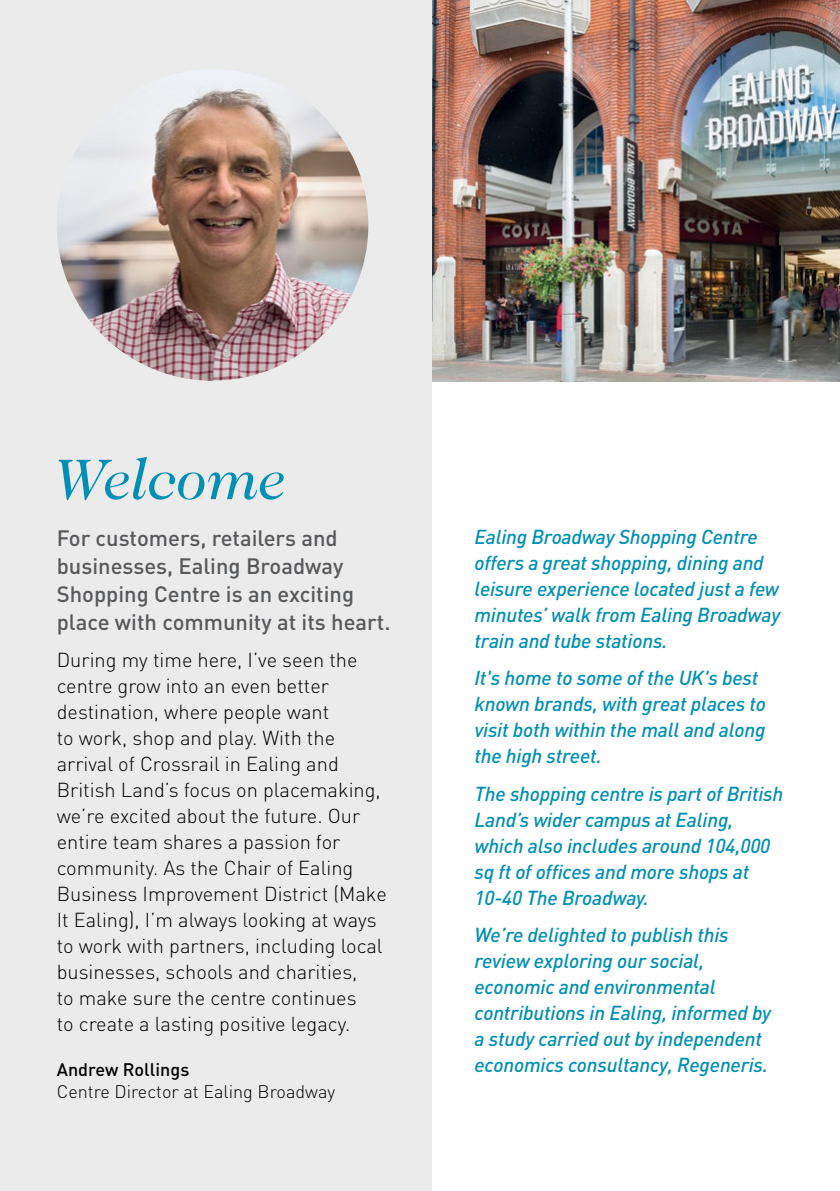
<style>
.page{position:relative;width:840px;height:1191px;background:#fff}
.page>*{position:absolute;margin:0;border:0;box-sizing:border-box;transform-origin:0 0}
.t1{font:italic 58px "Caslon Two Twenty Four";color:#008fb4}
.t2{font:500 22px/28px "DIN";color:#58595b}
.t3{font:italic 500 20px/26px "DIN";letter-spacing:-.01em;color:#008fb4}
.t4{font:300 20px/26px "DIN";color:#000}
.t5{font:300 18px "DIN";color:#000}
.t6{font:500 18px "DIN";color:#000}
</style>
<div class="page">
<img style="left:431px;top:0;width:408px;height:382px">
<div style="left:0;top:0;width:431px;height:1191px;background:#ebebec"></div>
<img style="left:57px;top:69px;width:311px;height:312px;border-radius:156px">
<h1 class="t1" style="left:57px;top:446px;width:231px">Welcome</h1>
<p class="t2" style="left:57px;top:523px;width:335px">For customers, retailers and businesses, Ealing Broadway<br>Shopping Centre is an exciting place with community at its heart.</p>
<p class="t4" style="left:57px;top:646px;width:331px">During my time here, I’ve seen the centre grow into an even better destination, where people want<br>to work, shop and play. With the arrival of Crossrail in Ealing and British Land’s focus on placemaking, we’re excited about the future. Our entire team shares a passion for community. As the Chair of Ealing Business Improvement District (Make It Ealing), I’m always looking at ways to work with partners, including local businesses, schools and charities,<br>to make sure the centre continues<br>to create a lasting positive legacy.</p>
<p class="t6" style="left:57px;top:1057px;width:134px">Andrew Rollings</p>
<p class="t5" style="left:57px;top:1080px;width:280px">Centre Director at Ealing Broadway</p>
<p class="t3" style="left:474px;top:523px;width:307px">Ealing Broadway Shopping Centre offers a great shopping, dining and leisure experience located just a few minutes’ walk from Ealing Broadway train and tube stations.</p>
<p class="t3" style="left:474px;top:664px;width:293px">It's home to some of the UK's best known brands, with great places to visit both within the mall and along the high street.</p>
<p class="t3" style="left:474px;top:780px;width:310px">The shopping centre is part of British<br>Land’s wider campus at Ealing, which also includes around 104,000 sq ft of offices and more shops at<br>10-40 The Broadway.</p>
<p class="t3" style="left:474px;top:921px;width:298px">We’re delighted to publish this review exploring our social, economic and environmental contributions in Ealing, informed by a study carried out by independent economics consultancy, Regeneris.</p>
</div>
